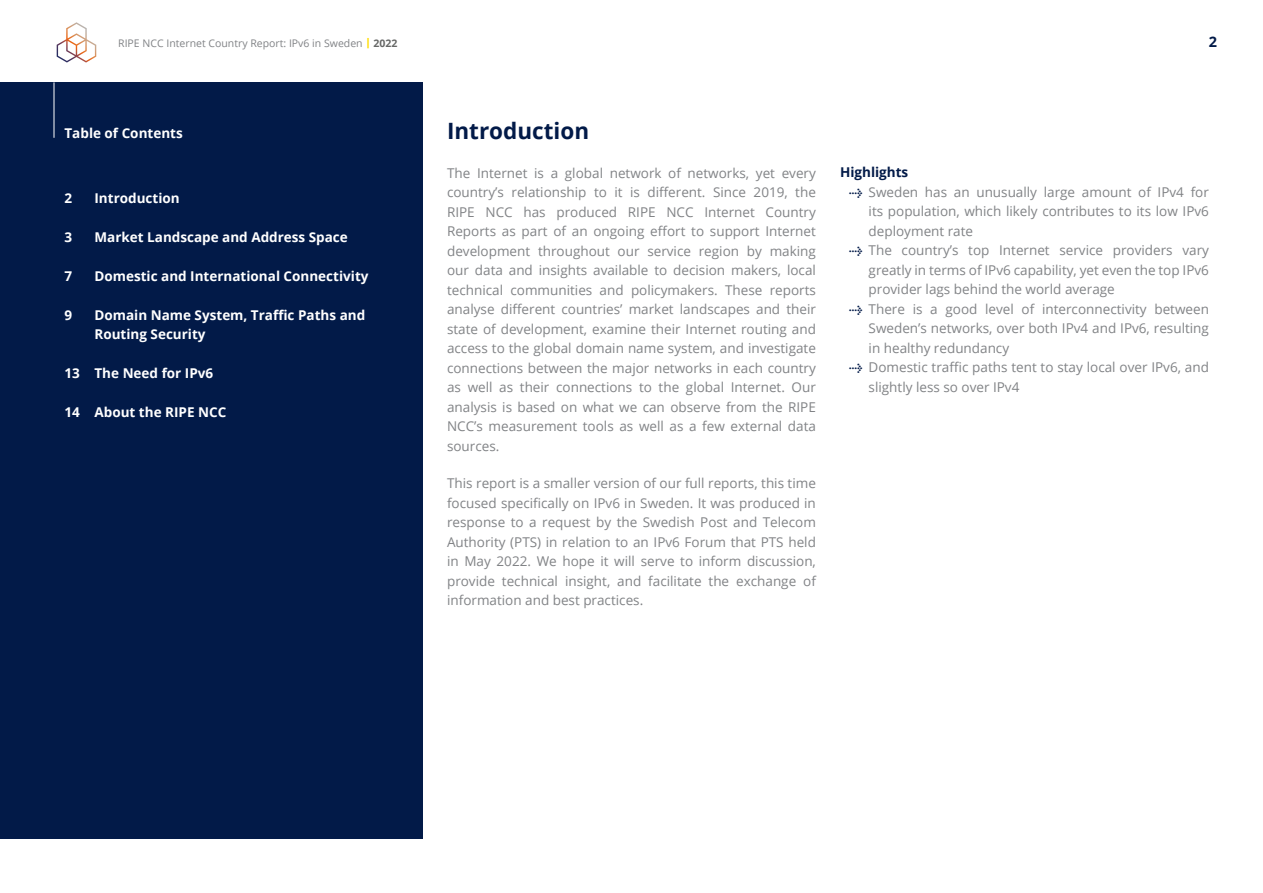
<style>
.page{position:relative;width:1263px;height:893px;background:#fff}
.page>*{position:absolute;margin:0;border:0;box-sizing:border-box;transform-origin:0 0}
.t1{font:700 22.5px "Open Sans";color:#021a48}
.t2{font:700 14.55px "Open Sans";color:#021a48}
.t3{font:13.5px/19.5px "Open Sans";color:#818386;text-align:justify}
.t4{font:700 13.5px/19.5px "Open Sans";color:#fff}
.t5{font:700 13.5px "Open Sans";color:#021a48}
.t6{font:10.5px "Open Sans";color:#818386}
.s1{font-weight:800;color:#fd0}
.s2{font-weight:700;color:#676867}
.s3{font-family:"Meta Medium Expert";color:#021a48}
</style>
<div class="page">
<svg style="left:57px;top:22px;width:39px;height:41px"></svg>
<div style="left:0;top:82px;width:423px;height:757px;background:#021a48"></div>
<hr style="left:54px;top:82px;width:1px;height:56px;background:#fff">
<p class="t6" style="left:118px;top:36px;width:281px">RIPE NCC Internet Country Report: IPv6 in Sweden <span class="s1">|</span> <span class="s2">2022</span></p>
<p class="t2" style="left:1209px;top:32px;width:10px">2</p>
<p class="t4" style="left:64px;top:123px;width:120px">Table of Contents</p>
<h1 class="t1" style="left:447px;top:115px;width:144px">Introduction</h1>
<p class="t3" style="left:447px;top:163px;width:370px">The Internet is a global network of networks, yet every country’s relationship to it is different. Since 2019, the RIPE NCC has produced RIPE NCC Internet Country Reports as part of an ongoing effort to support Internet development throughout our service region by making our data and insights available to decision makers, local technical communities and policymakers. These reports analyse different countries’ market landscapes and their state of development, examine their Internet routing and access to the global domain name system, and investigate connections between the major networks in each country as well as their connections to the global Internet. Our analysis is based on what we can observe from the RIPE NCC’s measurement tools as well as a few external data sources.</p>
<p class="t3" style="left:447px;top:473px;width:370px">This report is a smaller version of our full reports, this time focused specifically on IPv6 in Sweden. It was produced in response to a request by the Swedish Post and Telecom Authority (PTS) in relation to an IPv6 Forum that PTS held in May 2022. We hope it will serve to inform discussion, provide technical insight, and facilitate the exchange of information and best practices.</p>
<p class="t4" style="left:64px;top:188px;width:9px">2</p>
<p class="t4" style="left:94px;top:188px;width:87px">Introduction</p>
<p class="t4" style="left:64px;top:227px;width:9px">3</p>
<p class="t4" style="left:94px;top:227px;width:255px">Market Landscape and Address Space</p>
<p class="t4" style="left:64px;top:266px;width:9px">7</p>
<p class="t4" style="left:94px;top:266px;width:276px">Domestic and International Connectivity</p>
<p class="t4" style="left:64px;top:305px;width:9px">9</p>
<p class="t4" style="left:94px;top:305px;width:272px">Domain Name System, Traffic Paths and<br>Routing Security</p>
<p class="t4" style="left:64px;top:363px;width:150px">13 The Need for IPv6</p>
<p class="t4" style="left:64px;top:402px;width:163px">14 About the RIPE NCC</p>
<p class="t5" style="left:840px;top:163px;width:70px">Highlights</p>
<p class="t3" style="left:849px;top:182px;width:361px"><span class="s3">t</span> Sweden has an unusually large amount of IPv4 for</p>
<p class="t3" style="left:868px;top:201px;width:342px">its population, which likely contributes to its low IPv6</p>
<p class="t3" style="left:868px;top:221px;width:106px">deployment rate</p>
<p class="t3" style="left:849px;top:240px;width:361px"><span class="s3">t</span> The country’s top Internet service providers vary</p>
<p class="t3" style="left:868px;top:260px;width:342px">greatly in terms of IPv6 capability, yet even the top IPv6</p>
<p class="t3" style="left:868px;top:279px;width:248px">provider lags behind the world average</p>
<p class="t3" style="left:849px;top:299px;width:361px"><span class="s3">t</span> There is a good level of interconnectivity between</p>
<p class="t3" style="left:868px;top:318px;width:342px">Sweden’s networks, over both IPv4 and IPv6, resulting</p>
<p class="t3" style="left:868px;top:338px;width:142px">in healthy redundancy</p>
<p class="t3" style="left:849px;top:357px;width:361px"><span class="s3">t</span> Domestic traffic paths tent to stay local over IPv6, and</p>
<p class="t3" style="left:868px;top:377px;width:152px">slightly less so over IPv4</p>
</div>
